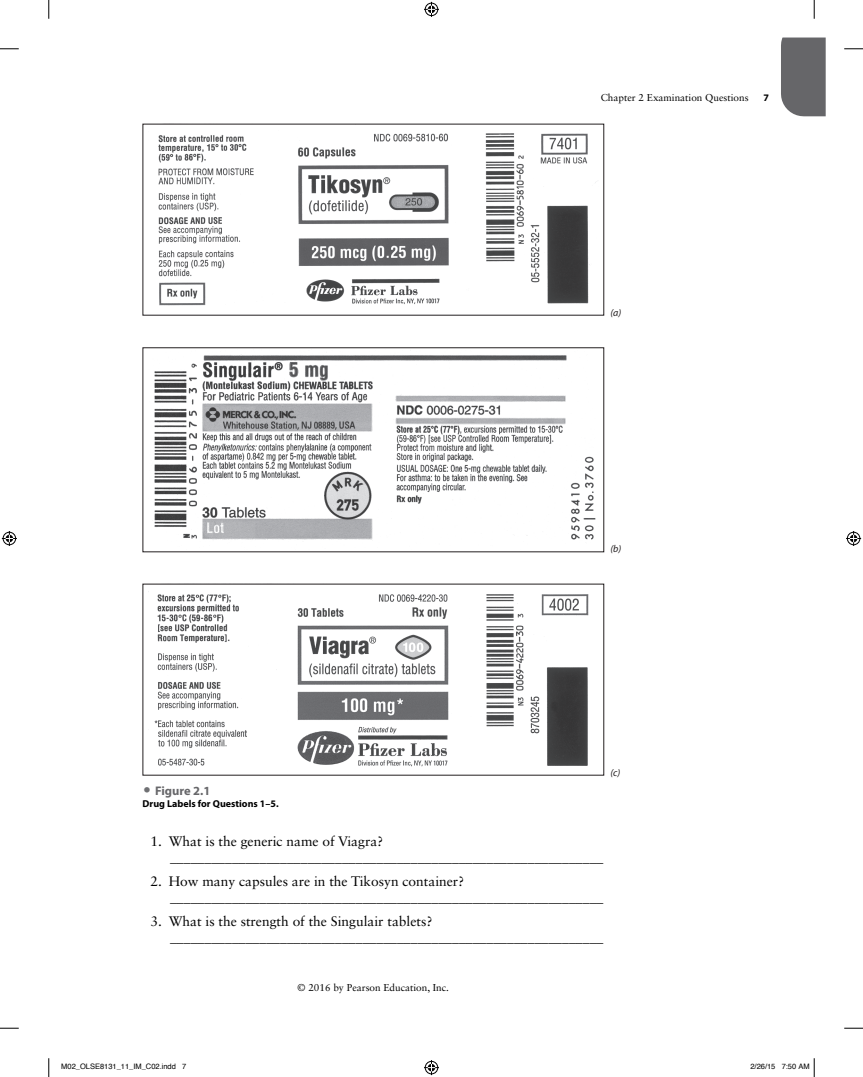
<style>
.page{position:relative;width:863px;height:1077px;background:#fff}
.page>*{position:absolute;margin:0;border:0;box-sizing:border-box;transform-origin:0 0}
.t1{font:13.75px/16.2px "Sabon LT Std";color:#000}
.t2{font:700 12.5px "Myriad Pro";color:#67676a}
.t3{font:10px "Sabon LT Std";color:#000}
.t4{font:700 10px "Myriad Pro";color:#000}
.t5{font:italic 10px "Myriad";color:#231f20}
.t6{font:7.5px "Helvetica";color:#000}
.s1{color:#6f7073}
</style>
<div class="page">
<div style="left:781px;top:38px;width:44px;height:78px;background:#666669"></div>
<img style="left:148px;top:591px;width:441px;height:176px">
<img style="left:158px;top:133px;width:438px;height:173px">
<img style="left:154px;top:355px;width:442px;height:185px">
<div style="left:142px;top:347px;width:462px;height:205px;border:1px solid #231f20"></div>
<svg style="left:0;top:48px;width:19px;height:2px"></svg>
<svg style="left:844px;top:48px;width:18px;height:2px"></svg>
<svg style="left:0;top:1027px;width:19px;height:1px"></svg>
<svg style="left:844px;top:1027px;width:18px;height:1px"></svg>
<svg style="left:48px;top:0;width:2px;height:19px"></svg>
<svg style="left:48px;top:1058px;width:2px;height:18px"></svg>
<svg style="left:813px;top:0;width:2px;height:19px"></svg>
<svg style="left:424px;top:2px;width:15px;height:15px"></svg>
<svg style="left:424px;top:1060px;width:15px;height:14px"></svg>
<svg style="left:2px;top:531px;width:15px;height:15px"></svg>
<svg style="left:846px;top:531px;width:15px;height:15px"></svg>
<svg style="left:813px;top:1058px;width:2px;height:18px"></svg>
<p class="t3" style="left:600px;top:92px;width:149px">Chapter 2 Examination Questions</p>
<p class="t4" style="left:763px;top:91px;width:7px">7</p>
<p class="t5" style="left:610px;top:307px;width:12px">(a)</p>
<p class="t5" style="left:610px;top:543px;width:12px">(b)</p>
<p class="t5" style="left:610px;top:767px;width:11px">(c)</p>
<p class="t2" style="left:142px;top:782px;width:69px"><span class="s1">•</span> Figure 2.1</p>
<p class="t4" style="left:142px;top:797px;width:137px">Drug Labels for Questions 1–5.</p>
<p class="t1" style="left:170px;top:832px;width:435px;text-indent:-20px">1. What is the generic name of Viagra? _______________________________________________________________</p>
<p class="t1" style="left:170px;top:872px;width:435px;text-indent:-20px">2. How many capsules are in the Tikosyn container? _______________________________________________________________</p>
<p class="t1" style="left:170px;top:912px;width:435px;text-indent:-20px">3. What is the strength of the Singulair tablets? _______________________________________________________________</p>
<p class="t3" style="left:297px;top:981px;width:153px">© 2016 by Pearson Education, Inc.</p>
<p class="t6" style="left:61px;top:1060px;width:127px">M02_OLSE8131_11_IM_C02.indd 7</p>
<p class="t6" style="left:750px;top:1060px;width:61px">2/26/15 7:50 AM</p>
</div>
